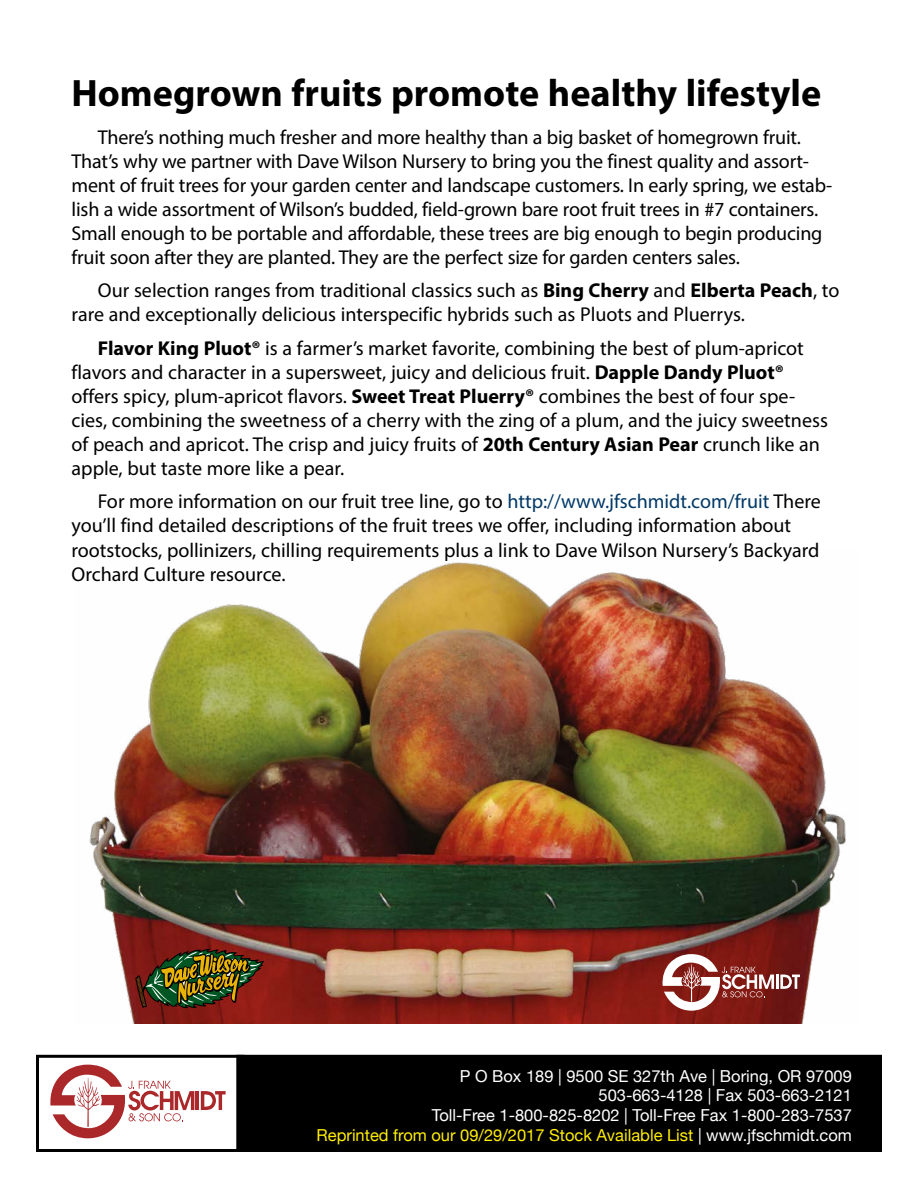
<style>
.page{position:relative;width:918px;height:1188px;background:#fff}
.page>*{position:absolute;margin:0;border:0;box-sizing:border-box;transform-origin:0 0}
.t1{font:700 38.25px "Myriad Pro";color:#000}
.t2{font:20.1px/24.2px "Myriad Pro";color:#000}
.t3{font:16.5px/19.8px "Helvetica Neue";color:#fff;text-align:right}
.s1{font-weight:700}
.s2{color:#003867}
.s3{color:#ffee01}
</style>
<div class="page">
<svg style="left:50px;top:1065px;width:144px;height:73px"></svg>
<hr style="left:196px;top:1091px;width:3px;height:19px;background:#ab282a">
<svg style="left:201px;top:1091px;width:25px;height:19px"></svg>
<div style="left:36px;top:1055px;width:208px;height:97px;border:3px solid #000"></div>
<div style="left:238px;top:1056px;width:642px;height:94px;background:#000"></div>
<div style="left:236px;top:1055px;width:646px;height:97px;border:3px solid #000"></div>
<img style="left:89px;top:562px;width:758px;height:462px">
<svg style="left:136px;top:949px;width:128px;height:59px;background:#624619"></svg>
<svg style="left:662px;top:954px;width:138px;height:57px"></svg>
<h1 class="t1" style="left:72px;top:69px;width:751px">Homegrown fruits promote healthy lifestyle</h1>
<p class="t2" style="left:72px;top:125px;width:762px;text-indent:26px">There’s nothing much fresher and more healthy than a big basket of homegrown fruit.<br>That’s why we partner with Dave Wilson Nursery to bring you the finest quality and assort&shy;ment of fruit trees for your garden center and landscape customers. In early spring, we estab&shy;lish a wide assortment of Wilson’s budded, field-grown bare root fruit trees in #7 containers.<br>Small enough to be portable and affordable, these trees are big enough to begin producing fruit soon after they are planted. They are the perfect size for garden centers sales.</p>
<p class="t2" style="left:72px;top:278px;width:769px;text-indent:26px">Our selection ranges from traditional classics such as <span class="s1">Bing Cherry</span> and <span class="s1">Elberta Peach</span>, to rare and exceptionally delicious interspecific hybrids such as Pluots and Pluerrys.</p>
<p class="t2" style="left:72px;top:336px;width:758px;text-indent:26px"><span class="s1">Flavor King Pluot®</span> is a farmer’s market favorite, combining the best of plum-apricot flavors and character in a supersweet, juicy and delicious fruit. <span class="s1">Dapple Dandy Pluot® </span>offers spicy, plum-apricot flavors. <span class="s1">Sweet Treat Pluerry®</span> combines the best of four spe&shy;cies, combining the sweetness of a cherry with the zing of a plum, and the juicy sweetness of peach and apricot. The crisp and juicy fruits of <span class="s1">20th Century Asian Pear</span> crunch like an apple, but taste more like a pear.</p>
<p class="t2" style="left:72px;top:489px;width:751px;text-indent:26px">For more information on our fruit tree line, go to <span class="s2">http://www.jfschmidt.com/fruit</span> There you’ll find detailed descriptions of the fruit trees we offer, including information about rootstocks, pollinizers, chilling requirements plus a link to Dave Wilson Nursery’s Backyard Orchard Culture resource.</p>
<p class="t3" style="left:317px;top:1067px;width:537px">P O Box 189 | 9500 SE 327th Ave | Boring, OR 97009<br>503-663-4128 | Fax 503-663-2121<br>Toll-Free 1-800-825-8202 | Toll-Free Fax 1-800-283-7537<br><span class="s3">Reprinted from our 09/29/2017 Stock Available List</span> | www.jfschmidt.com</p>
</div>
